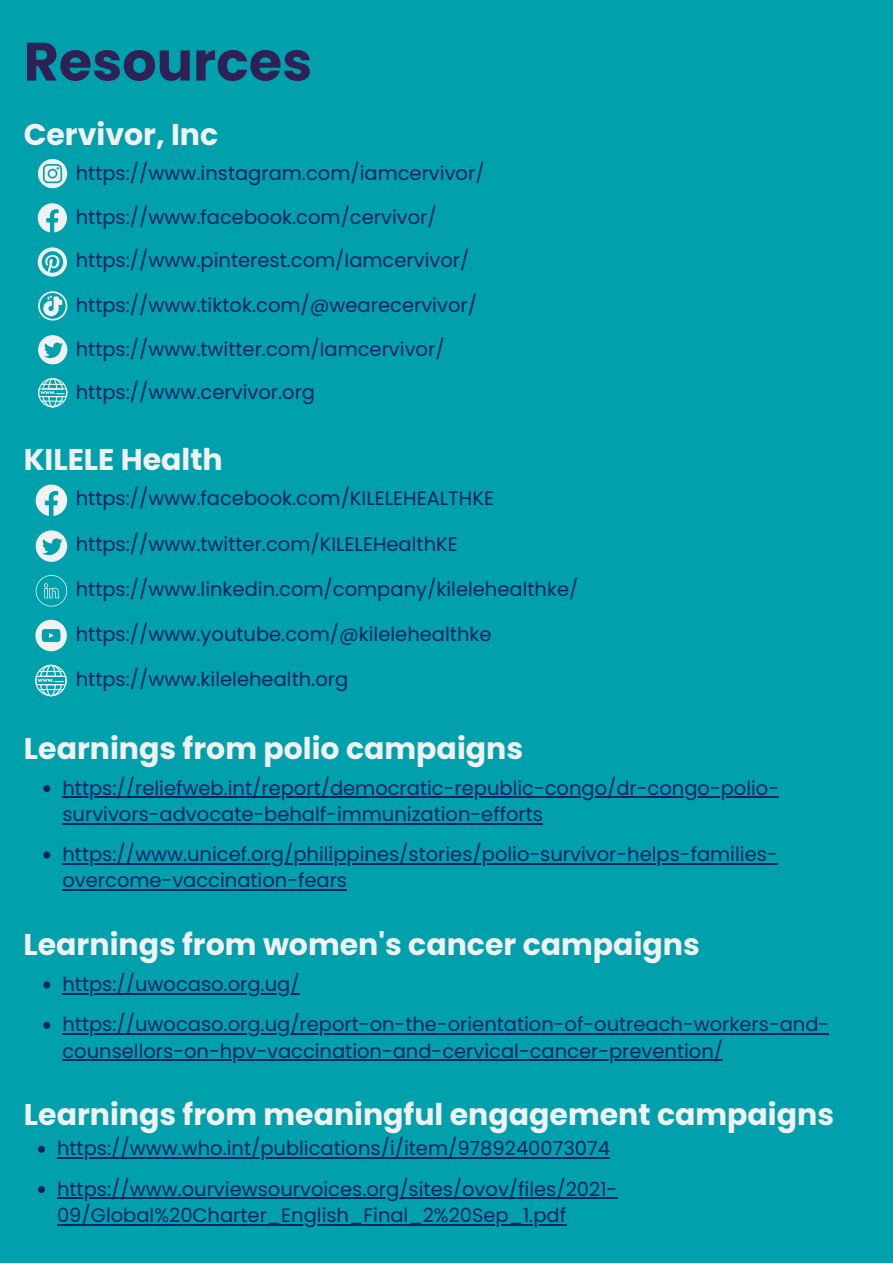
<style>
.page{position:relative;width:893px;height:1264px;background:#fff}
.page>*{position:absolute;margin:0;border:0;box-sizing:border-box;transform-origin:0 0}
.t1{font:700 54px "Poppins";color:#2f2156}
.t2{font:700 30px "Poppins";color:#f1f1f1}
.t3{font:19.5px/26.2px "Poppins";color:#012169}
</style>
<div class="page">
<div style="left:0;top:0;width:892px;height:1262px;background:#00a1ad"></div>
<svg style="left:38px;top:159px;width:29px;height:29px"></svg>
<svg style="left:38px;top:203px;width:29px;height:29px"></svg>
<svg style="left:38px;top:247px;width:29px;height:30px"></svg>
<svg style="left:38px;top:291px;width:29px;height:29px"></svg>
<svg style="left:38px;top:335px;width:29px;height:29px"></svg>
<svg style="left:38px;top:378px;width:29px;height:29px"></svg>
<svg style="left:35px;top:664px;width:32px;height:32px"></svg>
<svg style="left:36px;top:484px;width:31px;height:32px"></svg>
<svg style="left:36px;top:575px;width:31px;height:31px"></svg>
<svg style="left:35px;top:619px;width:32px;height:32px"></svg>
<svg style="left:36px;top:530px;width:31px;height:32px"></svg>
<svg style="left:43px;top:785px;width:7px;height:7px"></svg>
<hr style="left:62px;top:796px;width:717px;height:2px;background:#012169">
<hr style="left:62px;top:822px;width:481px;height:2px;background:#012169">
<svg style="left:43px;top:851px;width:7px;height:7px"></svg>
<hr style="left:62px;top:862px;width:715px;height:2px;background:#012169">
<hr style="left:62px;top:889px;width:285px;height:1px;background:#012169">
<svg style="left:43px;top:981px;width:7px;height:7px"></svg>
<hr style="left:62px;top:992px;width:237px;height:2px;background:#012169">
<svg style="left:43px;top:1021px;width:7px;height:7px"></svg>
<hr style="left:62px;top:1033px;width:767px;height:1px;background:#012169">
<hr style="left:62px;top:1059px;width:661px;height:2px;background:#012169">
<svg style="left:38px;top:1145px;width:7px;height:7px"></svg>
<hr style="left:57px;top:1157px;width:553px;height:1px;background:#012169">
<svg style="left:38px;top:1186px;width:7px;height:6px"></svg>
<hr style="left:57px;top:1197px;width:560px;height:2px;background:#012169">
<hr style="left:57px;top:1223px;width:509px;height:2px;background:#012169">
<p class="t1" style="left:24px;top:24px;width:290px">Resources</p>
<p class="t2" style="left:24px;top:113px;width:196px">Cervivor, Inc</p>
<p class="t3" style="left:76px;top:160px;width:410px">https://www.instagram.com/iamcervivor/</p>
<p class="t3" style="left:76px;top:204px;width:362px">https://www.facebook.com/cervivor/</p>
<p class="t3" style="left:76px;top:247px;width:395px">https://www.pinterest.com/Iamcervivor/</p>
<p class="t3" style="left:76px;top:292px;width:402px">https://www.tiktok.com/@wearecervivor/</p>
<p class="t3" style="left:76px;top:336px;width:370px">https://www.twitter.com/Iamcervivor/</p>
<p class="t3" style="left:76px;top:379px;width:241px">https://www.cervivor.org</p>
<p class="t2" style="left:24px;top:439px;width:200px">KILELE Health</p>
<p class="t3" style="left:76px;top:485px;width:419px">https://www.facebook.com/KILELEHEALTHKE</p>
<p class="t3" style="left:76px;top:531px;width:383px">https://www.twitter.com/KILELEHealthKE</p>
<p class="t3" style="left:76px;top:576px;width:504px">https://www.linkedin.com/company/kilelehealthke/</p>
<p class="t3" style="left:76px;top:620px;width:417px">https://www.youtube.com/@kilelehealthke</p>
<p class="t3" style="left:76px;top:665px;width:274px">https://www.kilelehealth.org</p>
<p class="t2" style="left:24px;top:727px;width:500px">Learnings from polio campaigns</p>
<p class="t3" style="left:62px;top:774px;width:718px">https://reliefweb.int/report/democratic-republic-congo/dr-congo-polio&shy;survivors-advocate-behalf-immunization-efforts</p>
<p class="t3" style="left:62px;top:841px;width:716px">https://www.unicef.org/philippines/stories/polio-survivor-helps-families&shy;overcome-vaccination-fears</p>
<p class="t2" style="left:24px;top:923px;width:677px">Learnings from women's cancer campaigns</p>
<p class="t3" style="left:62px;top:971px;width:239px">https://uwocaso.org.ug/</p>
<p class="t3" style="left:62px;top:1011px;width:768px">https://uwocaso.org.ug/report-on-the-orientation-of-outreach-workers-and&shy;counsellors-on-hpv-vaccination-and-cervical-cancer-prevention/</p>
<p class="t2" style="left:24px;top:1093px;width:811px">Learnings from meaningful engagement campaigns</p>
<p class="t3" style="left:57px;top:1135px;width:554px">https://www.who.int/publications/i/item/9789240073074</p>
<p class="t3" style="left:57px;top:1175px;width:561px">https://www.ourviewsourvoices.org/sites/ovov/files/2021-<br>09/Global%20Charter_English_Final_2%20Sep_1.pdf</p>
</div>
